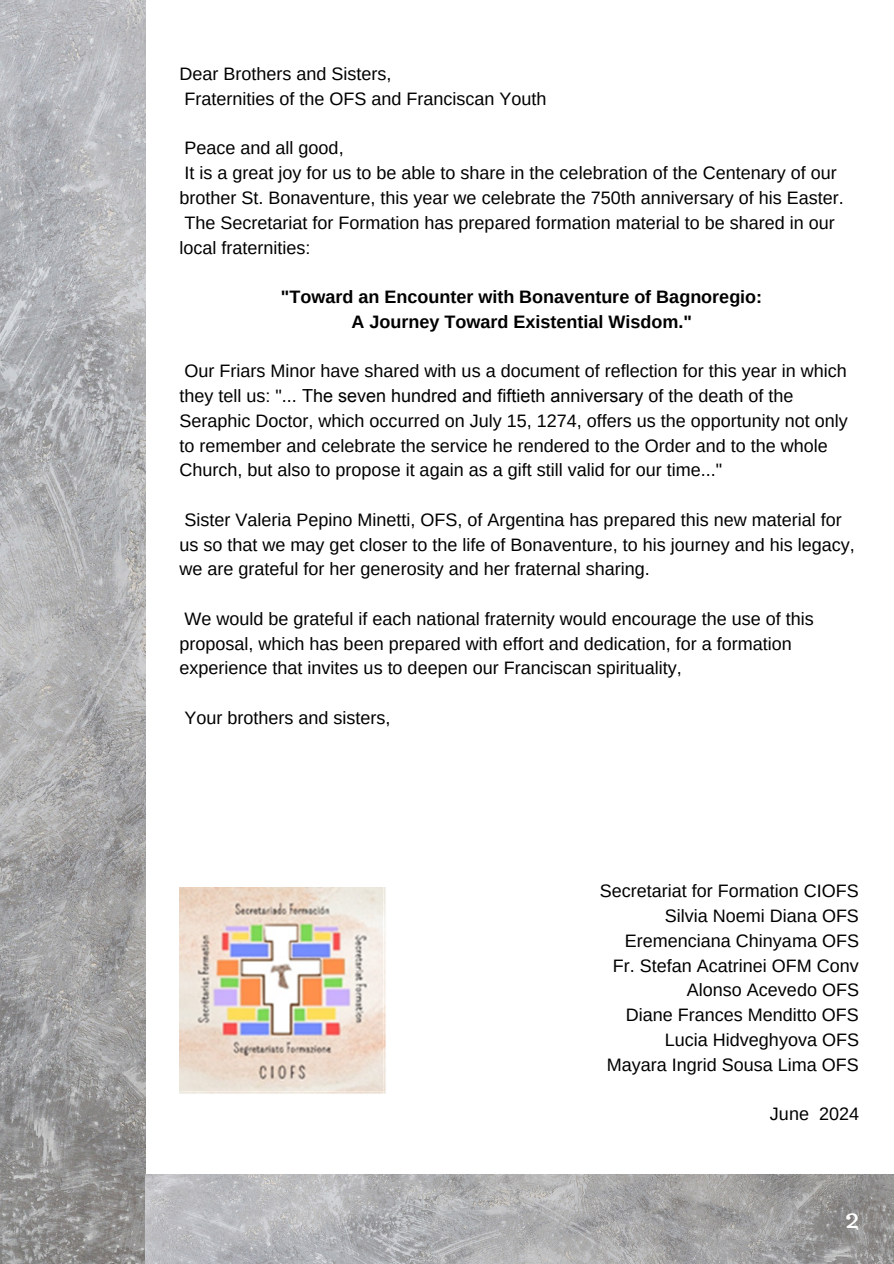
<style>
.page{position:relative;width:894px;height:1264px;background:#fff}
.page>*{position:absolute;margin:0;border:0;box-sizing:border-box;transform-origin:0 0}
.t1{font:27px "Trocchi";color:#fff}
.t2{font:18px/24.8px "Arimo";color:#000}
.t3{font:700 18px/24.8px "Arimo";color:#000;text-align:center}
.s1{font-family:"Arial"}
</style>
<div class="page">
<img style="left:0;top:0;width:145px;height:1263px">
<img style="left:145px;top:1174px;width:748px;height:89px">
<img style="left:179px;top:887px;width:207px;height:207px">
<p class="t2" style="left:179px;top:62px;width:213px">Dear Brothers and Sisters,</p>
<p class="t2" style="left:184px;top:86px;width:363px">Fraternities of the OFS and Franciscan Youth</p>
<p class="t2" style="left:179px;top:136px;width:665px">Peace and all good,<br>It is a great joy for us to be able to share in the celebration of the Centenary of our brother St. Bonaventure, this year we celebrate the 750th anniversary of his Easter.<br>The Secretariat for Formation has prepared formation material to be shared in our local fraternities:</p>
<p class="t3" style="left:281px;top:284px;width:483px">"Toward an Encounter with Bonaventure of Bagnoregio:<br>A Journey Toward Existential Wisdom."</p>
<p class="t2" style="left:179px;top:359px;width:669px">Our Friars Minor have shared with us a document of reflection for this year in which they tell us: "... <span class="s1">The seven hundred and fiftieth anniversary</span> of the death of the Seraphic Doctor, which occurred on July 15, 1274, offers us the opportunity not only to remember and celebrate the service he rendered to the Order and to the whole Church, but also to propose it again as a gift still valid for our time..."</p>
<p class="t2" style="left:179px;top:507px;width:676px">Sister Valeria Pepino Minetti, OFS, of Argentina has prepared this new material for us so that we may get closer to the life of Bonaventure, to his journey and his legacy, we are grateful for her generosity and her fraternal sharing.</p>
<p class="t2" style="left:179px;top:606px;width:635px">We would be grateful if each national fraternity would encourage the use of this proposal, which has been prepared with effort and dedication, for a formation experience that invites us to deepen our Franciscan spirituality,</p>
<p class="t2" style="left:184px;top:705px;width:207px">Your brothers and sisters,</p>
<p class="t2" style="left:599px;top:878px;width:260px">Secretariat for Formation CIOFS</p>
<p class="t2" style="left:664px;top:903px;width:195px">Silvia Noemi Diana OFS</p>
<p class="t2" style="left:624px;top:928px;width:235px">Eremenciana Chinyama OFS</p>
<p class="t2" style="left:612px;top:953px;width:247px">Fr. Stefan Acatrinei OFM Conv</p>
<p class="t2" style="left:686px;top:977px;width:173px">Alonso Acevedo OFS</p>
<p class="t2" style="left:625px;top:1002px;width:234px">Diane Frances Menditto OFS</p>
<p class="t2" style="left:664px;top:1027px;width:195px">Lucia Hidveghyova OFS</p>
<p class="t2" style="left:606px;top:1052px;width:253px">Mayara Ingrid Sousa Lima OFS</p>
<p class="t2" style="left:769px;top:1101px;width:91px">June 2024</p>
<p class="t1" style="left:844px;top:1200px;width:15px">2</p>
</div>
